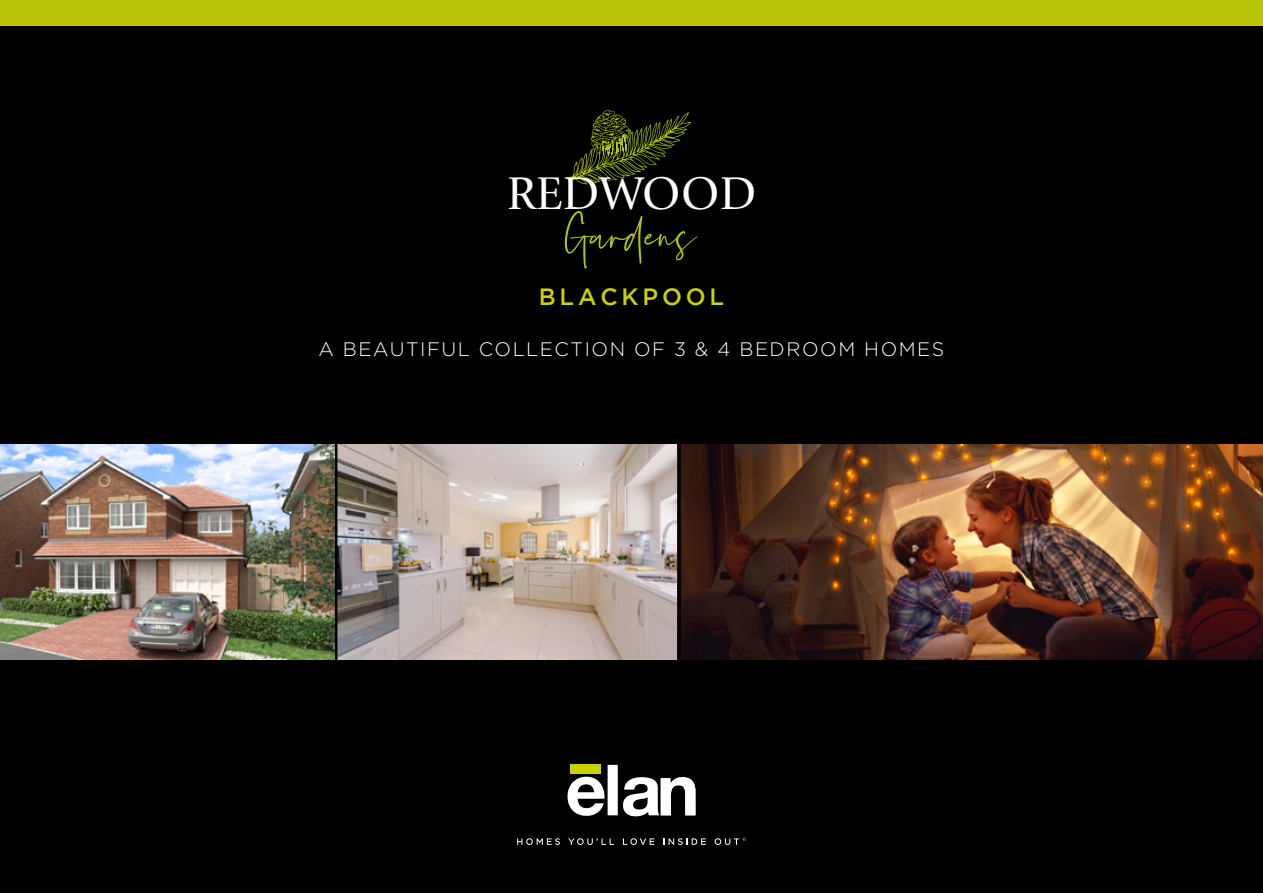
<style>
.page{position:relative;width:1263px;height:893px;background:#000}
.page>*{position:absolute;margin:0;border:0;box-sizing:border-box;transform-origin:0 0}
.t1{font:55.8px "Silver South Script";color:#b8c507}
.t2{font:47.85px "Giovanni Std";letter-spacing:-.005em;color:#fff}
.t3{font:500 23.55px "Gotham";letter-spacing:.165em;color:#cad209}
.t4{font:300 19.5px "Gotham";letter-spacing:.08em;color:#fff}
</style>
<div class="page">
<img style="left:337px;top:444px;width:926px;height:215px">
<hr style="left:678px;top:357px;width:3px;height:367px;background:#020203">
<svg style="left:517px;top:838px;width:43px;height:7px"></svg>
<svg style="left:568px;top:838px;width:46px;height:7px"></svg>
<svg style="left:623px;top:838px;width:31px;height:7px"></svg>
<svg style="left:663px;top:838px;width:43px;height:7px"></svg>
<svg style="left:715px;top:838px;width:31px;height:7px"></svg>
<div style="left:0;top:0;width:1263px;height:26px;background:#b8c507"></div>
<svg style="left:567px;top:765px;width:128px;height:51px"></svg>
<div style="left:570px;top:765px;width:31px;height:9px;background:#c9d100"></div>
<svg style="left:566px;top:110px;width:125px;height:74px"></svg>
<img style="left:0;top:444px;width:334px;height:215px">
<h2 class="t2" style="left:507px;top:166px;width:251px">REDWOOD</h2>
<h1 class="t1" style="left:566px;top:203px;width:132px">Gardens</h1>
<p class="t3" style="left:539px;top:283px;width:187px">BLACKPOOL</p>
<p class="t4" style="left:319px;top:339px;width:627px">A BEAUTIFUL COLLECTION OF 3 &amp; 4 BEDROOM HOMES</p>
</div>
